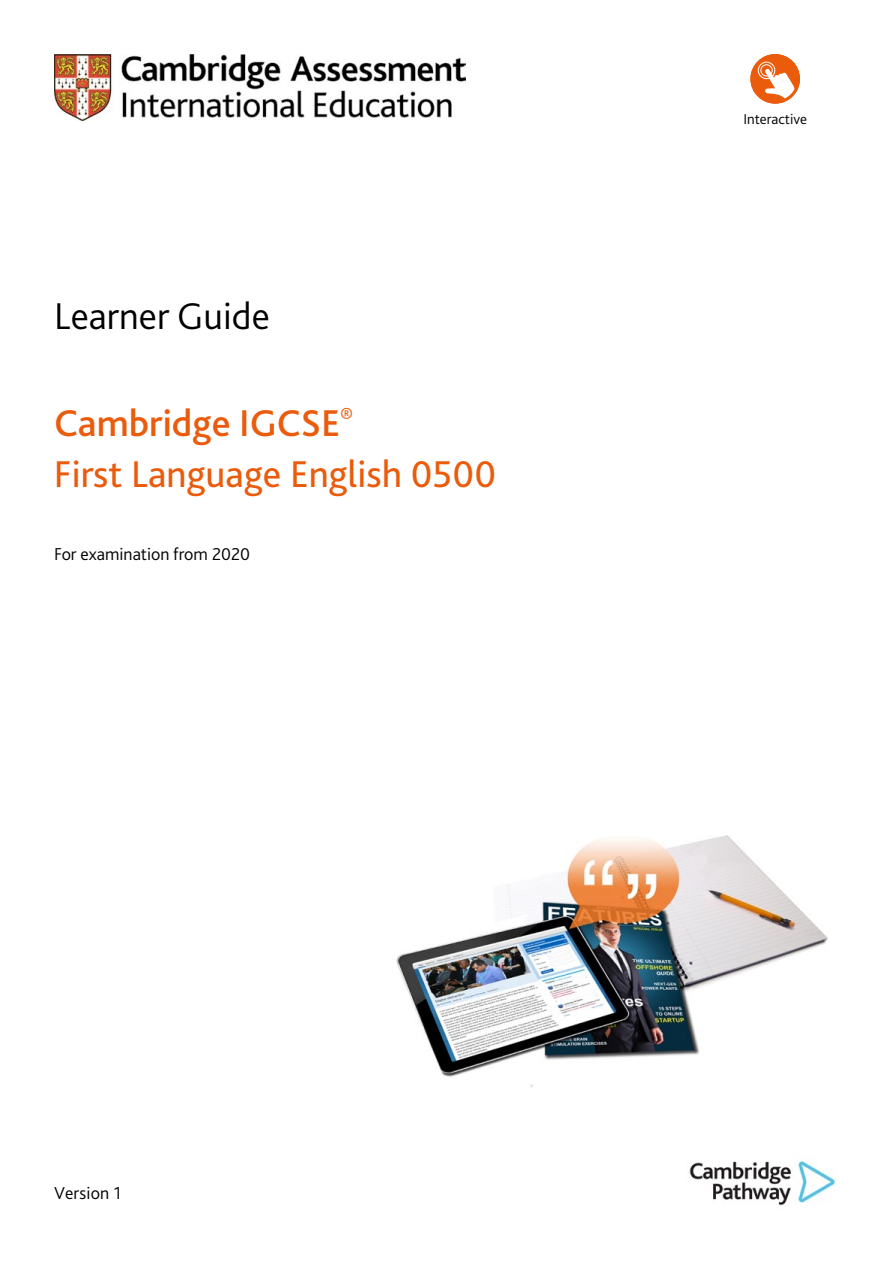
<style>
.page{position:relative;width:893px;height:1263px;background:#fff}
.page>*{position:absolute;margin:0;border:0;box-sizing:border-box;transform-origin:0 0}
.t1{font:39px/51px "Bliss Pro";color:#ea5b0c}
.t2{font:300 39px "Bliss Pro";color:#000}
.t3{font:300 18px "Bliss Pro";color:#000}
.t4{font:300 15px "Bliss Pro";color:#000}
.s1{font-weight:500}
</style>
<div class="page">
<img style="left:396px;top:835px;width:432px;height:252px">
<img style="left:54px;top:54px;width:412px;height:66px">
<img style="left:689px;top:1160px;width:147px;height:46px">
<div style="left:750px;top:54px;width:50px;height:50px;background:#ea5b0c;border-radius:50%"></div>
<svg style="left:757px;top:61px;width:39px;height:38px"></svg>
<div style="left:750px;top:54px;width:50px;height:50px;border:3px solid #ea5b0c;border-radius:50%"></div>
<p class="t2" style="left:54px;top:292px;width:217px">Learner Guide</p>
<p class="t1" style="left:54px;top:397px;width:444px"><span class="s1">Cambridge IGCSE</span><sup>®<br></sup>First Language English 0500</p>
<p class="t3" style="left:54px;top:543px;width:198px">For examination from 2020</p>
<p class="t4" style="left:743px;top:109px;width:65px">Interactive</p>
<p class="t3" style="left:54px;top:1182px;width:69px">Version 1</p>
</div>
